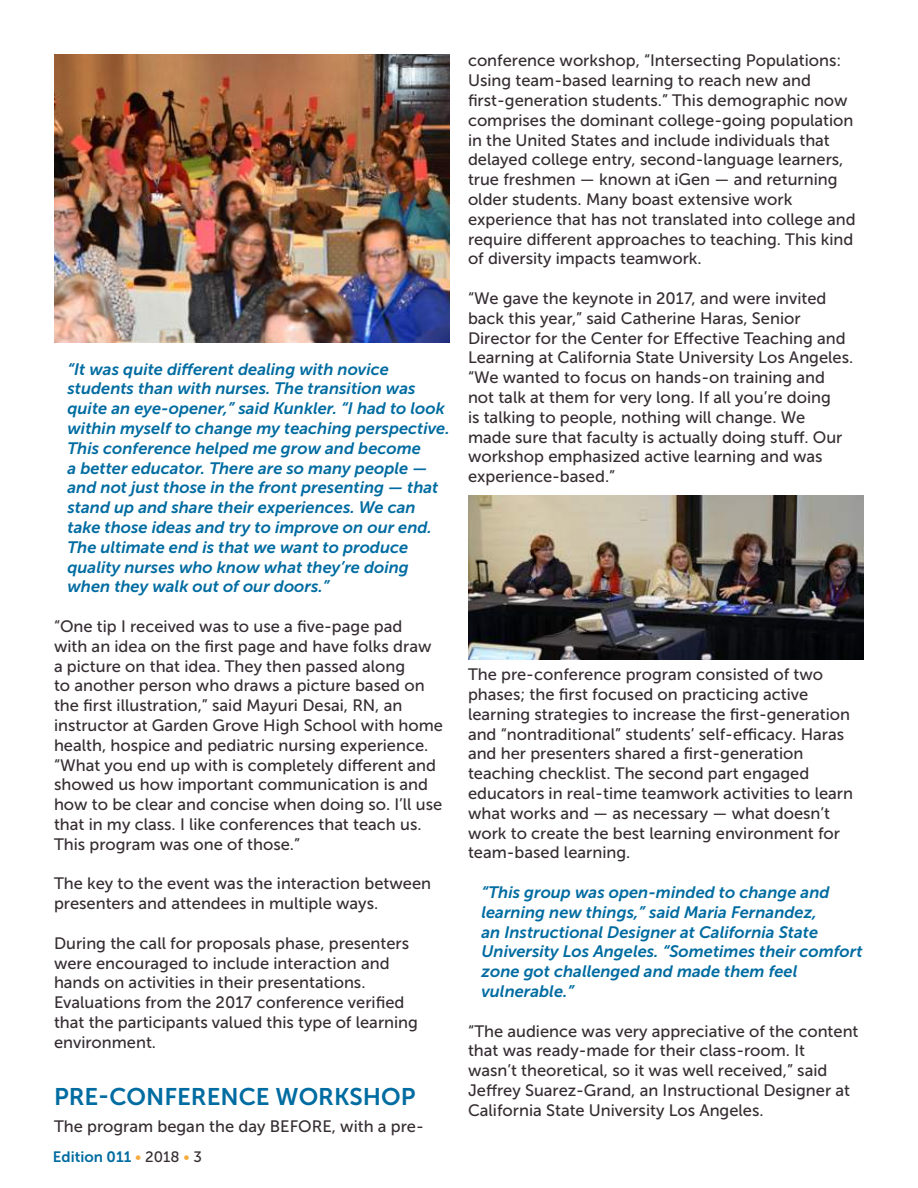
<style>
.page{position:relative;width:918px;height:1188px;background:#fff}
.page>*{position:absolute;margin:0;border:0;box-sizing:border-box;transform-origin:0 0}
.t1{font:24px "Museo Sans 700";color:#006ca1}
.t2{font:16.5px/19.8px "Museo Sans 500";color:#352d32}
.t3{font:italic 16.5px/19.8px "Museo Sans 700";color:#006ca1}
.t4{font:15px "Museo Sans 700";color:#006ca1}
.s1{font-family:"Museo Sans 500";color:#f7ab3c}
.s2{font-family:"Museo Sans 500";color:#352d32}
</style>
<div class="page">
<img style="left:54px;top:54px;width:396px;height:288px">
<img style="left:468px;top:496px;width:395px;height:163px">
<p class="t3" style="left:68px;top:359px;width:384px">“It was quite different dealing with novice students than with nurses. The transition was quite an eye-opener,” said Kunkler. “I had to look within myself to change my teaching perspective.<br>This conference helped me grow and become<br>a better educator. There are so many people — and not just those in the front presenting — that stand up and share their experiences. We can take those ideas and try to improve on our end.<br>The ultimate end is that we want to produce quality nurses who know what they’re doing when they walk out of our doors.”</p>
<p class="t2" style="left:54px;top:616px;width:391px">“One tip I received was to use a five-page pad<br>with an idea on the first page and have folks draw a picture on that idea. They then passed along<br>to another person who draws a picture based on the first illustration,” said Mayuri Desai, RN, an instructor at Garden Grove High School with home health, hospice and pediatric nursing experience. “What you end up with is completely different and showed us how important communication is and how to be clear and concise when doing so. I’ll use that in my class. I like conferences that teach us.<br>This program was one of those.”</p>
<p class="t2" style="left:54px;top:874px;width:379px">The key to the event was the interaction between presenters and attendees in multiple ways.</p>
<p class="t2" style="left:54px;top:933px;width:365px">During the call for proposals phase, presenters were encouraged to include interaction and hands on activities in their presentations.<br>Evaluations from the 2017 conference verified that the participants valued this type of learning environment.</p>
<h1 class="t1" style="left:54px;top:1084px;width:363px">PRE-CONFERENCE WORKSHOP</h1>
<p class="t2" style="left:54px;top:1116px;width:371px">The program began the day BEFORE, with a pre-</p>
<p class="t4" style="left:53px;top:1149px;width:151px">Edition 011 <span class="s1">•</span> <span class="s2">2018</span> <span class="s1">•</span> <span class="s2">3</span></p>
<p class="t2" style="left:468px;top:51px;width:389px">conference workshop, “Intersecting Populations:<br>Using team-based learning to reach new and first-generation students.” This demographic now comprises the dominant college-going population in the United States and include individuals that delayed college entry, second-language learners, true freshmen — known at iGen — and returning older students. Many boast extensive work experience that has not translated into college and require different approaches to teaching. This kind of diversity impacts teamwork.</p>
<p class="t2" style="left:468px;top:288px;width:387px">“We gave the keynote in 2017, and were invited back this year,” said Catherine Haras, Senior Director for the Center for Effective Teaching and Learning at California State University Los Angeles. “We wanted to focus on hands-on training and not talk at them for very long. If all you’re doing<br>is talking to people, nothing will change. We<br>made sure that faculty is actually doing stuff. Our workshop emphasized active learning and was experience-based.”</p>
<p class="t2" style="left:468px;top:665px;width:387px">The pre-conference program consisted of two phases; the first focused on practicing active learning strategies to increase the first-generation and “nontraditional” students’ self-efficacy. Haras and her presenters shared a first-generation teaching checklist. The second part engaged educators in real-time teamwork activities to learn what works and — as necessary — what doesn’t work to create the best learning environment for team-based learning.</p>
<p class="t3" style="left:481px;top:882px;width:383px">“This group was open-minded to change and learning new things,” said Maria Fernandez,<br>an Instructional Designer at California State University Los Angeles. “Sometimes their comfort zone got challenged and made them feel vulnerable.”</p>
<p class="t2" style="left:468px;top:1021px;width:392px">“The audience was very appreciative of the content that was ready-made for their class-room. It<br>wasn’t theoretical, so it was well received,” said Jeffrey Suarez-Grand, an Instructional Designer at California State University Los Angeles.</p>
</div>
